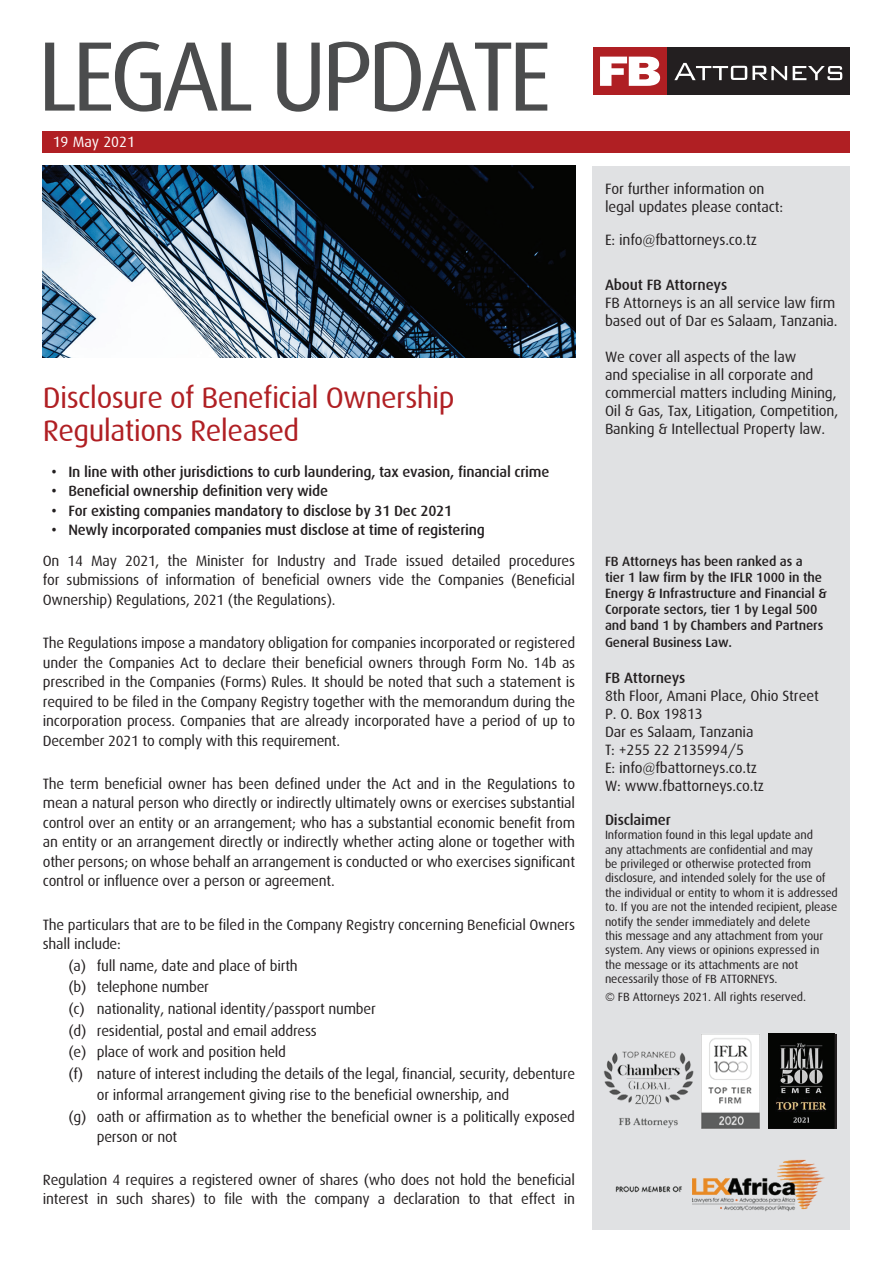
<style>
.page{position:relative;width:893px;height:1263px;background:#fff}
.page>*{position:absolute;margin:0;border:0;box-sizing:border-box;transform-origin:0 0}
.t1{font:98.85px "Dax";letter-spacing:-.06em;color:#4b4c4d}
.t2{font:30px/33px "Dax";letter-spacing:-.02em;color:#b01f23}
.t3{font:15px/19.5px "Dax";letter-spacing:-.015em;color:#231f20}
.t4{font:500 15px "Dax";letter-spacing:-.015em;color:#231f20}
.t5{font:15px "Dax";color:#fff}
.t6{font:500 13.5px/16.2px "Dax";letter-spacing:-.01em;color:#231f20}
.t7{font:12px/14.4px "Dax";letter-spacing:-.01em;color:#231f20}
</style>
<div class="page">
<div style="left:593px;top:166px;width:257px;height:1063px;background:#e0e1e3"></div>
<div style="left:666px;top:47px;width:184px;height:48px;background:#231f20"></div>
<div style="left:593px;top:47px;width:74px;height:48px;background:#af1f23"></div>
<svg style="left:600px;top:57px;width:60px;height:29px"></svg>
<svg style="left:674px;top:63px;width:113px;height:17px"></svg>
<svg style="left:793px;top:66px;width:49px;height:14px"></svg>
<div style="left:43px;top:131px;width:807px;height:22px;background:#b01f23"></div>
<img style="left:43px;top:166px;width:532px;height:191px">
<img style="left:603px;top:1033px;width:234px;height:179px">
<div style="left:769px;top:1034px;width:68px;height:94px;background:#191717"></div>
<img style="left:769px;top:1034px;width:65px;height:94px">
<h1 class="t1" style="left:37px;top:22px;width:516px">LEGAL UPDATE</h1>
<p class="t5" style="left:53px;top:134px;width:84px">19 May 2021</p>
<h2 class="t2" style="left:43px;top:381px;width:413px">Disclosure of Beneficial Ownership<br>Regulations Released</h2>
<p class="t4" style="left:51px;top:463px;width:500px">• In line with other jurisdictions to curb laundering, tax evasion, financial crime</p>
<p class="t4" style="left:51px;top:482px;width:278px">• Beneficial ownership definition very wide</p>
<p class="t4" style="left:51px;top:502px;width:402px">• For existing companies mandatory to disclose by 31 Dec 2021</p>
<p class="t4" style="left:51px;top:521px;width:435px">• Newly incorporated companies must disclose at time of registering</p>
<p class="t3" style="left:43px;top:551px;width:534px;text-align:justify">On 14 May 2021, the Minister for Industry and Trade issued detailed procedures for submissions of information of beneficial owners vide the Companies (Beneficial Ownership) Regulations, 2021 (the Regulations).</p>
<p class="t3" style="left:43px;top:633px;width:534px;text-align:justify">The Regulations impose a mandatory obligation for companies incorporated or registered under the Companies Act to declare their beneficial owners through Form No. 14b as prescribed in the Companies (Forms) Rules. It should be noted that such a statement is required to be filed in the Company Registry together with the memorandum during the incorporation process. Companies that are already incorporated have a period of up to December 2021 to comply with this requirement.</p>
<p class="t3" style="left:43px;top:774px;width:534px;text-align:justify">The term beneficial owner has been defined under the Act and in the Regulations to mean a natural person who directly or indirectly ultimately owns or exercises substantial control over an entity or an arrangement; who has a substantial economic benefit from an entity or an arrangement directly or indirectly whether acting alone or together with other persons; on whose behalf an arrangement is conducted or who exercises significant control or influence over a person or agreement.</p>
<p class="t3" style="left:43px;top:915px;width:534px">The particulars that are to be filed in the Company Registry concerning Beneficial Owners shall include:</p>
<p class="t3" style="left:68px;top:956px;width:231px">(a) full name, date and place of birth</p>
<p class="t3" style="left:68px;top:977px;width:142px">(b) telephone number</p>
<p class="t3" style="left:68px;top:999px;width:309px">(c) nationality, national identity/passport number</p>
<p class="t3" style="left:68px;top:1021px;width:250px">(d) residential, postal and email address</p>
<p class="t3" style="left:68px;top:1042px;width:219px">(e) place of work and position held</p>
<p class="t3" style="left:68px;top:1064px;width:508px">(f) nature of interest including the details of the legal, financial, security, debenture</p>
<p class="t3" style="left:97px;top:1086px;width:414px">or informal arrangement giving rise to the beneficial ownership, and</p>
<p class="t3" style="left:68px;top:1107px;width:508px">(g) oath or affirmation as to whether the beneficial owner is a politically exposed</p>
<p class="t3" style="left:97px;top:1127px;width:82px">person or not</p>
<p class="t3" style="left:43px;top:1170px;width:534px">Regulation 4 requires a registered owner of shares (who does not hold the beneficial interest in such shares) to file with the company a declaration to that effect in</p>
<p class="t3" style="left:605px;top:180px;width:180px;line-height:18px">For further information on legal updates please contact:</p>
<p class="t3" style="left:605px;top:230px;width:154px">E: info@fbattorneys.co.tz</p>
<p class="t4" style="left:605px;top:277px;width:124px">About FB Attorneys</p>
<p class="t3" style="left:605px;top:294px;width:234px;line-height:18px">FB Attorneys is an all service law firm based out of Dar es Salaam, Tanzania.</p>
<p class="t3" style="left:605px;top:348px;width:235px;line-height:18px">We cover all aspects of the law<br>and specialise in all corporate and commercial matters including Mining, Oil &amp; Gas, Tax, Litigation, Competition, Banking &amp; Intellectual Property law.</p>
<p class="t6" style="left:605px;top:553px;width:223px">FB Attorneys has been ranked as a<br>tier 1 law firm by the IFLR 1000 in the Energy &amp; Infrastructure and Financial &amp; Corporate sectors, tier 1 by Legal 500 and band 1 by Chambers and Partners General Business Law.</p>
<p class="t4" style="left:605px;top:669px;width:82px">FB Attorneys</p>
<p class="t3" style="left:605px;top:686px;width:215px;line-height:18px">8th Floor, Amani Place, Ohio Street<br>P. O. Box 19813<br>Dar es Salaam, Tanzania<br>T: +255 22 2135994/5<br>E: info@fbattorneys.co.tz<br>W: www.fbattorneys.co.tz</p>
<p class="t4" style="left:605px;top:811px;width:67px">Disclaimer</p>
<p class="t7" style="left:605px;top:828px;width:234px">Information found in this legal update and<br>any attachments are confidential and may<br>be privileged or otherwise protected from disclosure, and intended solely for the use of the individual or entity to whom it is addressed to. If you are not the intended recipient, please notify the sender immediately and delete<br>this message and any attachment from your system. Any views or opinions expressed in the message or its attachments are not necessarily those of FB ATTORNEYS.</p>
<p class="t7" style="left:605px;top:989px;width:203px">© FB Attorneys 2021. All rights reserved.</p>
</div>
